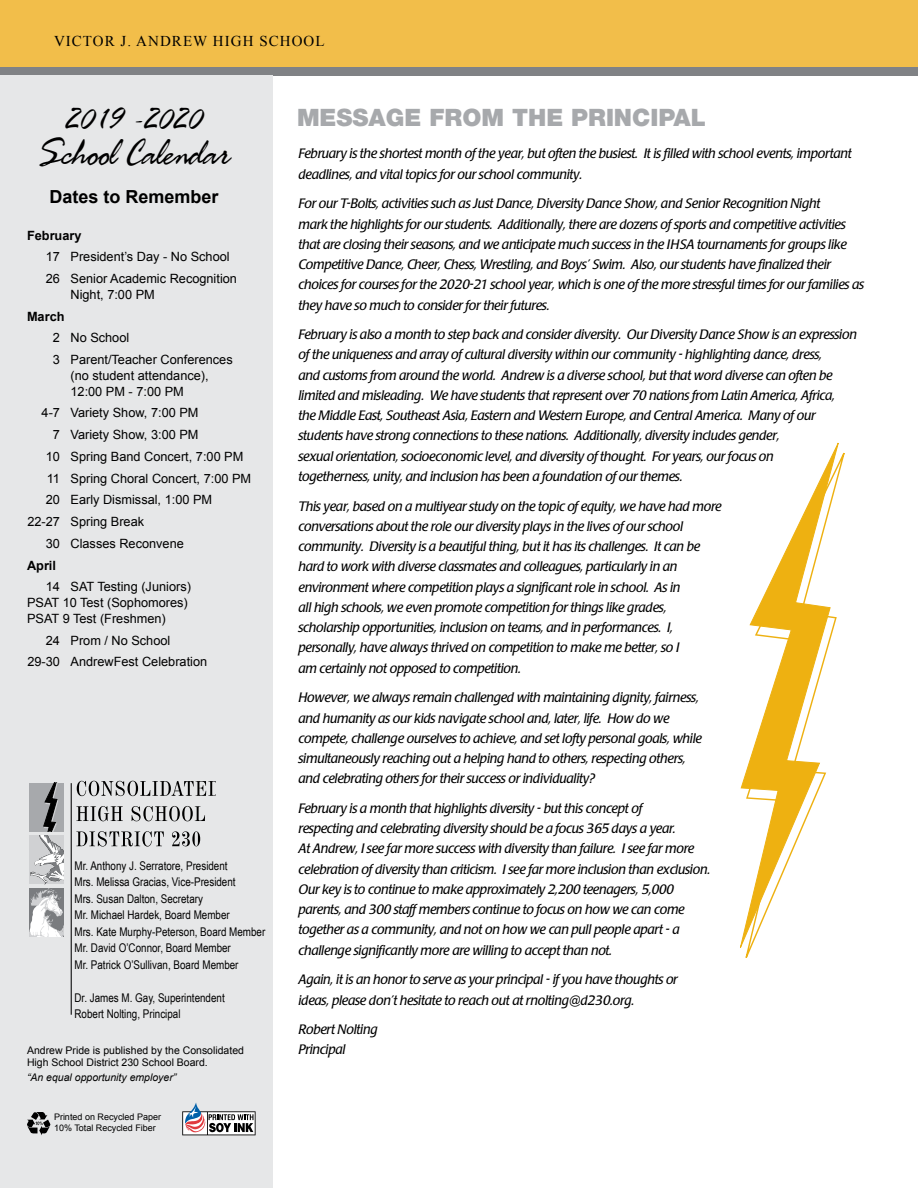
<style>
.page{position:relative;width:918px;height:1188px;background:#fff}
.page>*{position:absolute;margin:0;border:0;box-sizing:border-box;transform-origin:0 0}
.t1{font:39px "Fresh Script";color:#000}
.t2{font:30px "Fresh Script";color:#000}
.t3{font:900 24px "Helvetica Neue";color:#a7a9ac}
.t4{font:700 18px "Arial";color:#000}
.t5{font:15px "Times New Roman";letter-spacing:.07em;color:#000}
.t6{font:italic 13.5px/20.2px "Poppl Laudatio";letter-spacing:-.02em;color:#000}
.t7{font:12.75px/21.8px "Arial";color:#000}
.t8{font:700 12.75px "Arial";color:#000}
.t9{font:12px/16.5px "Arial Narrow";color:#000}
.t10{font:10.5px/12.6px "Arial";color:#000}
.t11{font:italic 10.5px "Arial";color:#000}
.t12{font:9px/10.8px "Arial";color:#000}
</style>
<div class="page">
<div style="left:0;top:0;width:918px;height:68px;background:#f2be4a"></div>
<div style="left:0;top:68px;width:918px;height:8px;background:#808285"></div>
<div style="left:0;top:76px;width:273px;height:1112px;background:#e6e7e8"></div>
<svg style="left:182px;top:1103px;width:74px;height:32px"></svg>
<svg style="left:27px;top:1112px;width:23px;height:23px"></svg>
<svg style="left:740px;top:443px;width:99px;height:515px"></svg>
<svg style="left:77px;top:781px;width:139px;height:15px"></svg>
<svg style="left:76px;top:806px;width:47px;height:15px"></svg>
<svg style="left:132px;top:806px;width:73px;height:15px"></svg>
<svg style="left:76px;top:831px;width:88px;height:16px"></svg>
<svg style="left:172px;top:831px;width:28px;height:15px"></svg>
<hr style="left:71px;top:783px;width:1px;height:232px;background:#000">
<svg style="left:30px;top:783px;width:34px;height:154px;background:#b1b2b4"></svg>
<p class="t5" style="left:54px;top:31px;width:272px">VICTOR J. ANDREW HIGH SCHOOL</p>
<h2 class="t2" style="left:65px;top:106px;width:139px">2019 -2020</h2>
<h1 class="t1" style="left:39px;top:135px;width:191px">School Calendar</h1>
<h3 class="t4" style="left:49px;top:185px;width:171px">Dates to Remember</h3>
<p class="t8" style="left:27px;top:227px;width:56px">February</p>
<p class="t7" style="left:46px;top:246px;width:193px">17 President’s Day - No School<br>26 Senior Academic Recognition</p>
<p class="t7" style="left:71px;top:284px;width:86px">Night, 7:00 PM</p>
<p class="t8" style="left:27px;top:308px;width:39px">March</p>
<p class="t7" style="left:53px;top:327px;width:181px">2 No School<br>3 Parent/Teacher Conferences</p>
<p class="t7" style="left:71px;top:368px;width:140px;line-height:15.8px">(no student attendance),<br>12:00 PM - 7:00 PM</p>
<p class="t7" style="left:42px;top:402px;width:158px">4-7 Variety Show, 7:00 PM</p>
<p class="t7" style="left:53px;top:424px;width:147px">7 Variety Show, 3:00 PM</p>
<p class="t7" style="left:46px;top:446px;width:199px">10 Spring Band Concert, 7:00 PM</p>
<p class="t7" style="left:47px;top:467px;width:206px">11 Spring Choral Concert, 7:00 PM</p>
<p class="t7" style="left:46px;top:489px;width:168px">20 Early Dismissal, 1:00 PM</p>
<p class="t7" style="left:27px;top:511px;width:118px">22-27 Spring Break</p>
<p class="t7" style="left:46px;top:533px;width:140px">30 Classes Reconvene</p>
<p class="t8" style="left:27px;top:557px;width:31px">April</p>
<p class="t7" style="left:27px;top:579px;width:165px;line-height:15.8px;text-indent:19px">14 SAT Testing (Juniors)<br>PSAT 10 Test (Sophomores)<br>PSAT 9 Test (Freshmen)</p>
<p class="t7" style="left:27px;top:629px;width:181px;text-indent:18px">24 Prom / No School<br>29-30 AndrewFest Celebration</p>
<p class="t9" style="left:75px;top:857px;width:192px">Mr. Anthony J. Serratore, President<br>Mrs. Melissa Gracias, Vice-President<br>Mrs. Susan Dalton, Secretary<br>Mr. Michael Hardek, Board Member<br>Mrs. Kate Murphy-Peterson, Board Member Mr. David O’Connor, Board Member<br>Mr. Patrick O’Sullivan, Board Member</p>
<p class="t9" style="left:75px;top:989px;width:152px">Dr. James M. Gay, Superintendent<br>Robert Nolting, Principal</p>
<p class="t10" style="left:27px;top:1044px;width:219px">Andrew Pride is published by the Consolidated<br>High School District 230 School Board.</p>
<p class="t11" style="left:27px;top:1072px;width:151px">“An equal opportunity employer”</p>
<p class="t12" style="left:54px;top:1112px;width:109px">Printed on Recycled Paper<br>10% Total Recycled Fiber</p>
<h3 class="t3" style="left:297px;top:104px;width:410px">MESSAGE FROM THE PRINCIPAL</h3>
<p class="t6" style="left:298px;top:144px;width:555px">February is the shortest month of the year, but often the busiest. It is filled with school events, important deadlines, and vital topics for our school community.</p>
<p class="t6" style="left:298px;top:194px;width:567px">For our T-Bolts, activities such as Just Dance, Diversity Dance Show, and Senior Recognition Night<br>mark the highlights for our students. Additionally, there are dozens of sports and competitive activities that are closing their seasons, and we anticipate much success in the IHSA tournaments for groups like Competitive Dance, Cheer, Chess, Wrestling, and Boys’ Swim. Also, our students have finalized their choices for courses for the 2020-21 school year, which is one of the more stressful times for our families as they have so much to consider for their futures.</p>
<p class="t6" style="left:298px;top:325px;width:560px">February is also a month to step back and consider diversity. Our Diversity Dance Show is an expression of the uniqueness and array of cultural diversity within our community - highlighting dance, dress,<br>and customs from around the world. Andrew is a diverse school, but that word diverse can often be limited and misleading. We have students that represent over 70 nations from Latin America, Africa,<br>the Middle East, Southeast Asia, Eastern and Western Europe, and Central America. Many of our students have strong connections to these nations. Additionally, diversity includes gender,<br>sexual orientation, socioeconomic level, and diversity of thought. For years, our focus on<br>togetherness, unity, and inclusion has been a foundation of our themes.</p>
<p class="t6" style="left:298px;top:496px;width:425px">This year, based on a multiyear study on the topic of equity, we have had more conversations about the role our diversity plays in the lives of our school community. Diversity is a beautiful thing, but it has its challenges. It can be hard to work with diverse classmates and colleagues, particularly in an environment where competition plays a significant role in school. As in<br>all high schools, we even promote competition for things like grades, scholarship opportunities, inclusion on teams, and in performances. I, personally, have always thrived on competition to make me better, so I<br>am certainly not opposed to competition.</p>
<p class="t6" style="left:298px;top:688px;width:405px">However, we always remain challenged with maintaining dignity, fairness, and humanity as our kids navigate school and, later, life. How do we compete, challenge ourselves to achieve, and set lofty personal goals, while simultaneously reaching out a helping hand to others, respecting others, and celebrating others for their success or individuality?</p>
<p class="t6" style="left:298px;top:798px;width:414px">February is a month that highlights diversity - but this concept of<br>respecting and celebrating diversity should be a focus 365 days a year.<br>At Andrew, I see far more success with diversity than failure. I see far more celebration of diversity than criticism. I see far more inclusion than exclusion.<br>Our key is to continue to make approximately 2,200 teenagers, 5,000 parents, and 300 staff members continue to focus on how we can come together as a community, and not on how we can pull people apart - a challenge significantly more are willing to accept than not.</p>
<p class="t6" style="left:298px;top:970px;width:381px">Again, it is an honor to serve as your principal - if you have thoughts or ideas, please don’t hesitate to reach out at rnolting@d230.org.</p>
<p class="t6" style="left:298px;top:1020px;width:81px">Robert Nolting<br>Principal</p>
</div>
